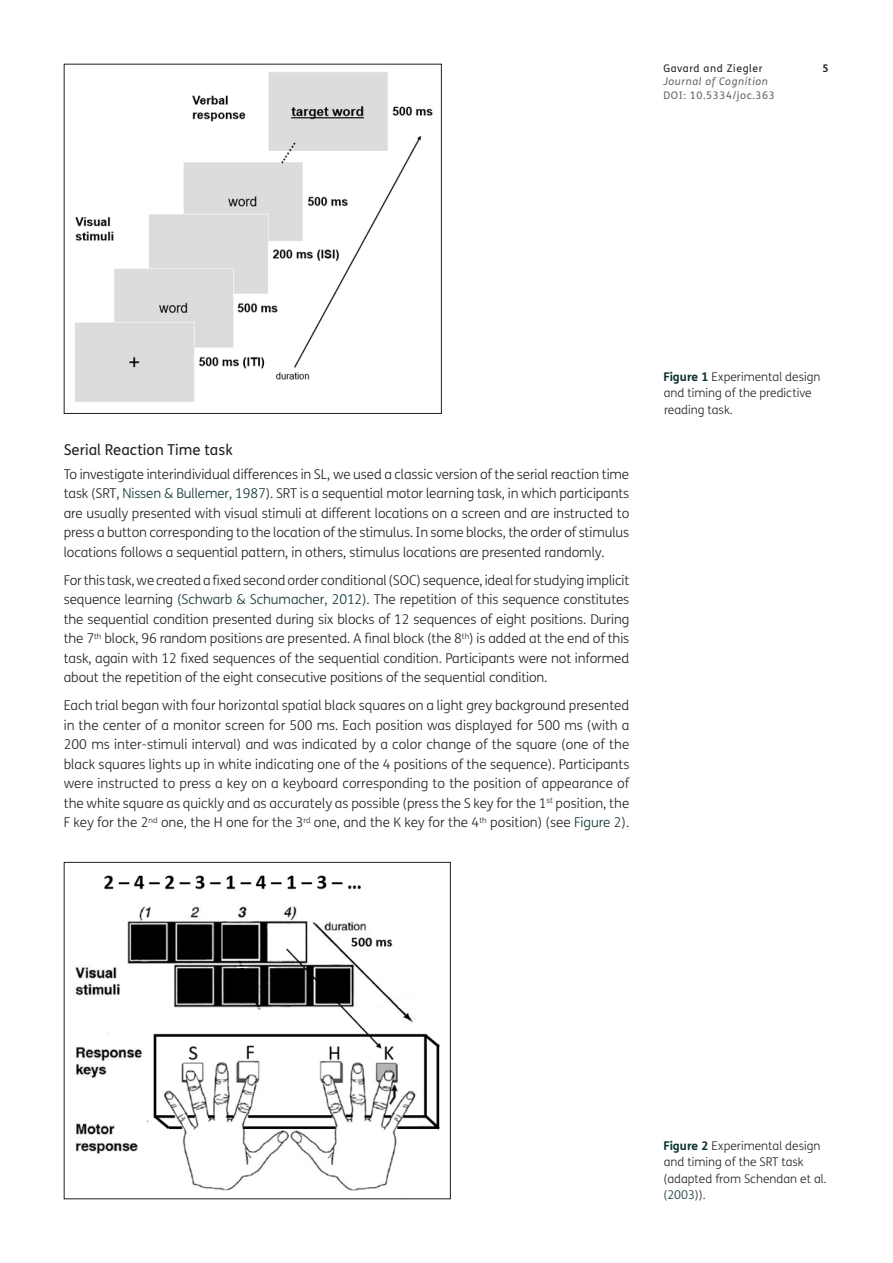
<style>
.page{position:relative;width:893px;height:1263px;background:#fff}
.page>*{position:absolute;margin:0;border:0;box-sizing:border-box;transform-origin:0 0}
.t1{font:15px "FS Me";color:#231f20}
.Body_Copy{font:300 13.5px/19.5px "FS Me";letter-spacing:-.01em;color:#231f20;text-align:justify}
.Figure_copy{font:300 12px/16.5px "FS Me";color:#231f20}
.t2{font:10.5px "FS Me";letter-spacing:.06em;color:#636366}
.t3{font:italic 10.5px "FS Me";letter-spacing:.06em;color:#636366}
.t4{font:10.5px "FS Me";letter-spacing:.06em;color:#231f20}
.t5{font:700 10.5px "FS Me";color:#231f20}
.s1{color:#0d3234}
.s2{font-weight:700;color:#0d3234}
</style>
<div class="page">
<img style="left:75px;top:72px;width:358px;height:330px">
<div style="left:64px;top:64px;width:378px;height:350px;border:1px solid #231f20"></div>
<img style="left:75px;top:875px;width:366px;height:316px">
<div style="left:64px;top:862px;width:387px;height:337px;border:1px solid #231f20"></div>
<p class="t4" style="left:663px;top:62px;width:101px">Gavard and Ziegler</p>
<p class="t5" style="left:823px;top:61px;width:8px">5</p>
<p class="t3" style="left:663px;top:75px;width:106px">Journal of Cognition</p>
<p class="t2" style="left:663px;top:89px;width:113px">DOI: 10.5334/joc.363</p>
<h3 class="t1" style="left:64px;top:441px;width:170px">Serial Reaction Time task</h3>
<p class="Body_Copy" style="left:64px;top:465px;width:567px">To investigate interindividual differences in SL, we used a classic version of the serial reaction time task (SRT, <span class="s1">Nissen &amp; Bullemer, 1987</span>). SRT is a sequential motor learning task, in which participants are usually presented with visual stimuli at different locations on a screen and are instructed to press a button corresponding to the location of the stimulus. In some blocks, the order of stimulus locations follows a sequential pattern, in others, stimulus locations are presented randomly.</p>
<p class="Body_Copy" style="left:64px;top:571px;width:567px">For this task, we created a fixed second order conditional (SOC) sequence, ideal for studying implicit sequence learning <span class="s1">(Schwarb &amp; Schumacher, 2012)</span>. The repetition of this sequence constitutes the sequential condition presented during six blocks of 12 sequences of eight positions. During the 7<sup>th</sup> block, 96 random positions are presented. A final block (the 8<sup>th</sup>) is added at the end of this task, again with 12 fixed sequences of the sequential condition. Participants were not informed about the repetition of the eight consecutive positions of the sequential condition.</p>
<p class="Body_Copy" style="left:64px;top:696px;width:567px">Each trial began with four horizontal spatial black squares on a light grey background presented in the center of a monitor screen for 500 ms. Each position was displayed for 500 ms (with a 200 ms inter-stimuli interval) and was indicated by a color change of the square (one of the black squares lights up in white indicating one of the 4 positions of the sequence). Participants were instructed to press a key on a keyboard corresponding to the position of appearance of the white square as quickly and as accurately as possible (press the S key for the 1<sup>st</sup> position, the F key for the 2<sup>nd</sup> one, the H one for the 3<sup>rd</sup> one, and the K key for the 4<sup>th</sup> position) (see <span class="s1">Figure 2</span>).</p>
<p class="Figure_copy" style="left:663px;top:369px;width:159px"><span class="s2">Figure 1</span> Experimental design and timing of the predictive reading task.</p>
<p class="Figure_copy" style="left:663px;top:1137px;width:165px"><span class="s2">Figure 2</span> Experimental design and timing of the SRT task (adapted from Schendan et al. <span class="s1">(2003)</span>).</p>
</div>
